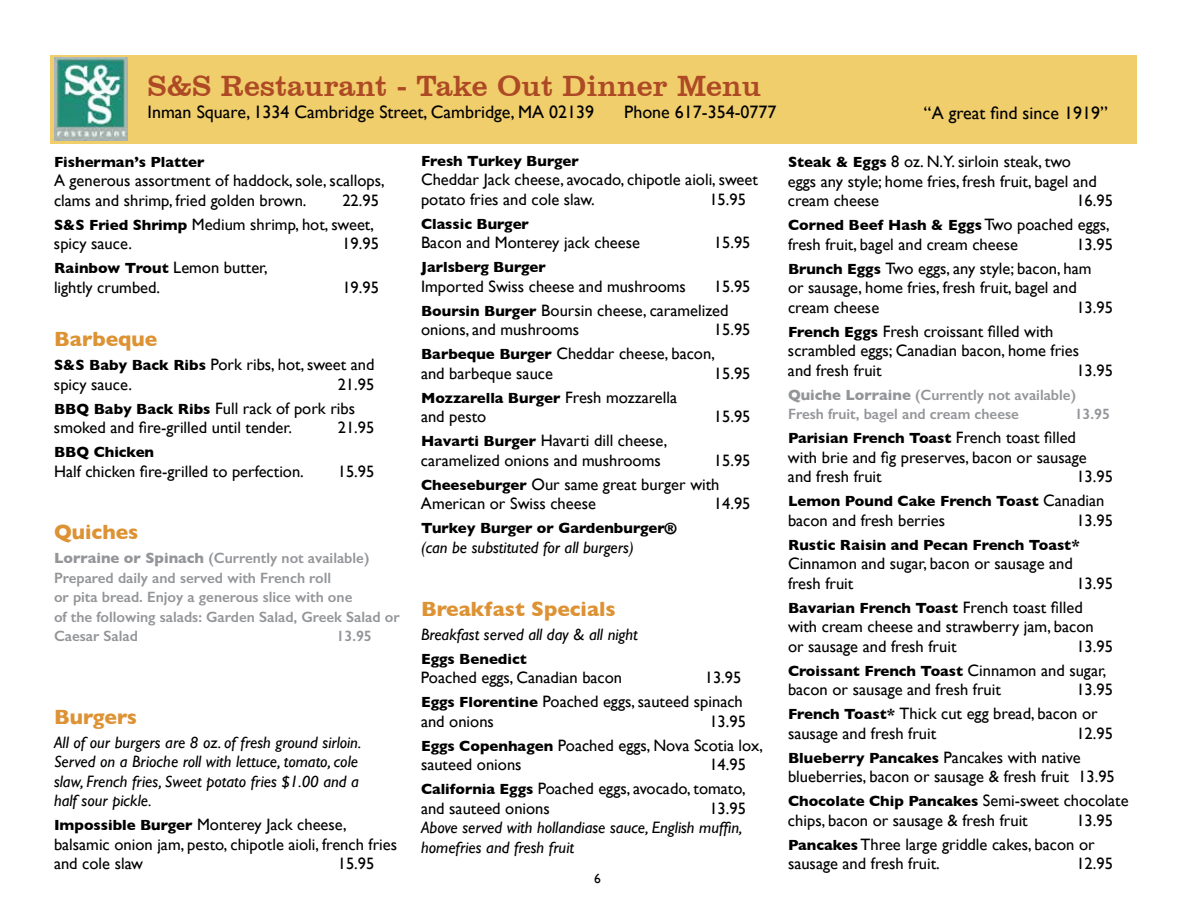
<style>
.page{position:relative;width:1188px;height:918px;background:#fff}
.page>*{position:absolute;margin:0;border:0;box-sizing:border-box;transform-origin:0 0}
.t1{font:30px "Clarendon BT";color:#ad4a25}
.t2{font:700 21px "Gill Sans";color:#dd9234}
.t3{font:18px "Gill Sans";color:#000}
.t4{font:16.5px/19.5px "Gill Sans";color:#000}
.t5{font:italic 16.5px/19.5px "Gill Sans";color:#000}
.t6{font:700 15px/24px "Gill Sans";color:#000}
.t7{font:600 15px/19.5px "Gill Sans";color:#939598}
.t8{font:13.5px "Gill Sans";color:#000}
.s1{font-weight:700;font-size:15px}
.s2{font-weight:400;font-size:16.5px}
.s3{font-weight:700}
.s4{font-weight:600;color:#939598}
</style>
<div class="page">
<div style="left:50px;top:55px;width:1086px;height:89px;background:#f0ce6c"></div>
<img style="left:54px;top:58px;width:74px;height:82px">
<h1 class="t1" style="left:148px;top:67px;width:615px">S&amp;S Restaurant - Take Out Dinner Menu</h1>
<p class="t3" style="left:148px;top:101px;width:448px">Inman Square, 1334 Cambridge Street, Cambridge, MA 02139</p>
<p class="t3" style="left:624px;top:101px;width:154px">Phone 617-354-0777</p>
<p class="t3" style="left:924px;top:102px;width:185px">“A great find since 1919”</p>
<p class="t6" style="left:54px;top:149px;width:152px">Fisherman’s Platter</p>
<p class="t4" style="left:54px;top:171px;width:332px">A generous assortment of haddock, sole, scallops, clams and shrimp, fried golden brown.</p>
<p class="t4" style="left:54px;top:188px;width:326px;line-height:24px;text-align:right">22.95<br><span class="s1">S&amp;S Fried Shrimp</span> Medium shrimp, hot, sweet,</p>
<p class="t4" style="left:54px;top:234px;width:79px">spicy sauce.</p>
<p class="t4" style="left:342px;top:234px;width:38px">19.95</p>
<p class="t6" style="left:54px;top:256px;width:215px">Rainbow Trout <span class="s2">Lemon butter,</span></p>
<p class="t4" style="left:54px;top:277px;width:108px">lightly crumbed.</p>
<p class="t4" style="left:342px;top:277px;width:38px">19.95</p>
<p class="t2" style="left:54px;top:323px;width:105px">Barbeque</p>
<p class="t4" style="left:54px;top:355px;width:322px"><span class="s1">S&amp;S Baby Back Ribs</span> Pork ribs, hot, sweet and spicy sauce.</p>
<p class="t4" style="left:54px;top:372px;width:322px;line-height:24px;text-indent:284px">21.95<br><span class="s1">BBQ Baby Back Ribs</span> Full rack of pork ribs</p>
<p class="t4" style="left:54px;top:418px;width:240px">smoked and fire-grilled until tender.</p>
<p class="t4" style="left:338px;top:418px;width:38px">21.95</p>
<p class="t6" style="left:54px;top:440px;width:102px">BBQ Chicken</p>
<p class="t4" style="left:54px;top:461px;width:251px">Half chicken fire-grilled to perfection.</p>
<p class="t4" style="left:338px;top:461px;width:38px">15.95</p>
<p class="t2" style="left:54px;top:516px;width:86px">Quiches</p>
<p class="t7" style="left:54px;top:549px;width:347px"><span class="s3">Lorraine or Spinach</span> (Currently not available)<br>Prepared daily and served with French roll<br>or pita bread. Enjoy a generous slice with one<br>of the following salads: Garden Salad, Greek Salad or Caesar Salad</p>
<p class="t7" style="left:337px;top:627px;width:37px">13.95</p>
<p class="t2" style="left:54px;top:700px;width:85px">Burgers</p>
<p class="t5" style="left:54px;top:732px;width:309px">All of our burgers are 8 oz. of fresh ground sirloin.<br>Served on a Brioche roll with lettuce, tomato, cole slaw, French fries, Sweet potato fries $1.00 and a half sour pickle.</p>
<p class="t4" style="left:54px;top:815px;width:345px"><span class="s1">Impossible Burger</span> Monterey Jack cheese, balsamic onion jam, pesto, chipotle aioli, french fries and cole slaw</p>
<p class="t4" style="left:338px;top:854px;width:38px">15.95</p>
<p class="t6" style="left:421px;top:149px;width:159px">Fresh Turkey Burger</p>
<p class="t4" style="left:421px;top:170px;width:338px">Cheddar Jack cheese, avocado, chipotle aioli, sweet potato fries and cole slaw.</p>
<p class="t4" style="left:709px;top:190px;width:38px">15.95</p>
<p class="t6" style="left:421px;top:212px;width:110px">Classic Burger</p>
<p class="t4" style="left:421px;top:233px;width:221px">Bacon and Monterey jack cheese</p>
<p class="t4" style="left:714px;top:233px;width:38px">15.95</p>
<p class="t6" style="left:421px;top:255px;width:126px">Jarlsberg Burger</p>
<p class="t4" style="left:421px;top:277px;width:267px">Imported Swiss cheese and mushrooms</p>
<p class="t4" style="left:421px;top:274px;width:331px;line-height:24px;text-indent:293px">15.95<br><span class="s1">Boursin Burger</span> Boursin cheese, caramelized</p>
<p class="t4" style="left:421px;top:320px;width:160px">onions, and mushrooms</p>
<p class="t4" style="left:421px;top:318px;width:331px;line-height:24px;text-indent:293px">15.95<br><span class="s1">Barbeque Burger</span> Cheddar cheese, bacon,</p>
<p class="t4" style="left:421px;top:364px;width:134px">and barbeque sauce</p>
<p class="t4" style="left:714px;top:364px;width:38px">15.95</p>
<p class="t6" style="left:421px;top:386px;width:258px">Mozzarella Burger <span class="s2">Fresh mozzarella</span></p>
<p class="t4" style="left:421px;top:407px;width:67px">and pesto</p>
<p class="t4" style="left:714px;top:407px;width:38px">15.95</p>
<p class="t4" style="left:421px;top:431px;width:248px"><span class="s1">Havarti Burger</span> Havarti dill cheese, caramelized onions and mushrooms</p>
<p class="t4" style="left:421px;top:448px;width:331px;line-height:24px;text-indent:293px">15.95<br><span class="s1">Cheeseburger</span> Our same great burger with</p>
<p class="t4" style="left:421px;top:494px;width:176px">American or Swiss cheese</p>
<p class="t4" style="left:714px;top:494px;width:38px">14.95</p>
<p class="t6" style="left:421px;top:516px;width:257px">Turkey Burger or Gardenburger®</p>
<p class="t5" style="left:421px;top:538px;width:214px">(can be substituted for all burgers)</p>
<p class="t2" style="left:421px;top:592px;width:196px">Breakfast Specials</p>
<p class="t5" style="left:421px;top:624px;width:218px">Breakfast served all day &amp; all night</p>
<p class="t6" style="left:421px;top:646px;width:107px">Eggs Benedict</p>
<p class="t4" style="left:421px;top:668px;width:203px">Poached eggs, Canadian bacon</p>
<p class="t4" style="left:421px;top:665px;width:323px;line-height:24px;text-align:right">13.95<br><span class="s1">Eggs Florentine</span> Poached eggs, sauteed spinach</p>
<p class="t4" style="left:421px;top:711px;width:74px">and onions</p>
<p class="t4" style="left:421px;top:709px;width:343px;line-height:24px;text-indent:288px">13.95<br><span class="s1">Eggs Copenhagen</span> Poached eggs, Nova Scotia lox,</p>
<p class="t4" style="left:421px;top:755px;width:102px">sauteed onions</p>
<p class="t4" style="left:421px;top:752px;width:326px;line-height:24px;text-align:right">14.95<br><span class="s1">California Eggs</span> Poached eggs, avocado, tomato,</p>
<p class="t4" style="left:421px;top:798px;width:130px">and sauteed onions</p>
<p class="t4" style="left:709px;top:798px;width:38px">13.95</p>
<p class="t5" style="left:421px;top:818px;width:323px">Above served with hollandiase sauce, English muffin, homefries and fresh fruit</p>
<p class="t8" style="left:594px;top:871px;width:8px">6</p>
<p class="t4" style="left:788px;top:152px;width:310px"><span class="s1">Steak &amp; Eggs</span> 8 oz. N.Y. sirloin steak, two eggs any style; home fries, fresh fruit, bagel and cream cheese</p>
<p class="t4" style="left:1076px;top:191px;width:38px">16.95</p>
<p class="t6" style="left:788px;top:213px;width:323px">Corned Beef Hash &amp; Eggs <span class="s2">Two poached eggs,</span></p>
<p class="t4" style="left:788px;top:234px;width:231px">fresh fruit, bagel and cream cheese</p>
<p class="t4" style="left:788px;top:232px;width:326px;line-height:24px;text-indent:288px">13.95<br><span class="s1">Brunch Eggs</span> Two eggs, any style; bacon, ham</p>
<p class="t4" style="left:788px;top:278px;width:290px">or sausage, home fries, fresh fruit, bagel and cream cheese</p>
<p class="t4" style="left:1076px;top:297px;width:38px">13.95</p>
<p class="t4" style="left:788px;top:321px;width:293px"><span class="s1">French Eggs</span> Fresh croissant filled with scrambled eggs; Canadian bacon, home fries and fresh fruit</p>
<p class="t4" style="left:1076px;top:360px;width:38px">13.95</p>
<p class="t7" style="left:788px;top:385px;width:290px"><span class="s3">Quiche Lorraine</span> (Currently not available)<br>Fresh fruit, bagel and cream cheese</p>
<p class="t6" style="left:788px;top:402px;width:324px;text-indent:287px"><span class="s4">13.95<br></span>Parisian French Toast <span class="s2">French toast filled</span></p>
<p class="t4" style="left:788px;top:447px;width:300px">with brie and fig preserves, bacon or sausage and fresh fruit</p>
<p class="t4" style="left:1076px;top:467px;width:38px">13.95</p>
<p class="t6" style="left:788px;top:489px;width:318px">Lemon Pound Cake French Toast <span class="s2">Canadian</span></p>
<p class="t4" style="left:788px;top:510px;width:159px">bacon and fresh berries</p>
<p class="t4" style="left:1076px;top:510px;width:38px">13.95</p>
<p class="t6" style="left:788px;top:532px;width:293px">Rustic Raisin and Pecan French Toast*</p>
<p class="t4" style="left:788px;top:554px;width:286px">Cinnamon and sugar, bacon or sausage and fresh fruit</p>
<p class="t4" style="left:1076px;top:573px;width:38px">13.95</p>
<p class="t6" style="left:788px;top:595px;width:296px">Bavarian French Toast <span class="s2">French toast filled</span></p>
<p class="t4" style="left:788px;top:617px;width:307px">with cream cheese and strawberry jam, bacon or sausage and fresh fruit</p>
<p class="t4" style="left:1076px;top:636px;width:38px">13.95</p>
<p class="t6" style="left:788px;top:658px;width:320px">Croissant French Toast <span class="s2">Cinnamon and sugar,</span></p>
<p class="t4" style="left:788px;top:680px;width:214px">bacon or sausage and fresh fruit</p>
<p class="t4" style="left:788px;top:677px;width:326px;line-height:24px;text-indent:288px">13.95<br><span class="s1">French Toast*</span> Thick cut egg bread, bacon or</p>
<p class="t4" style="left:788px;top:723px;width:150px">sausage and fresh fruit</p>
<p class="t4" style="left:788px;top:721px;width:326px;line-height:24px;text-indent:288px">12.95<br><span class="s1">Blueberry Pancakes</span> Pancakes with native</p>
<p class="t4" style="left:788px;top:767px;width:328px">blueberries, bacon or sausage &amp; fresh fruit 13.95</p>
<p class="t6" style="left:788px;top:789px;width:342px">Chocolate Chip Pancakes <span class="s2">Semi-sweet chocolate</span></p>
<p class="t4" style="left:788px;top:810px;width:241px">chips, bacon or sausage &amp; fresh fruit</p>
<p class="t4" style="left:788px;top:808px;width:326px;line-height:24px;text-indent:288px">13.95<br><span class="s1">Pancakes</span> Three large griddle cakes, bacon or</p>
<p class="t4" style="left:788px;top:854px;width:153px">sausage and fresh fruit.</p>
<p class="t4" style="left:1076px;top:854px;width:38px">12.95</p>
</div>
